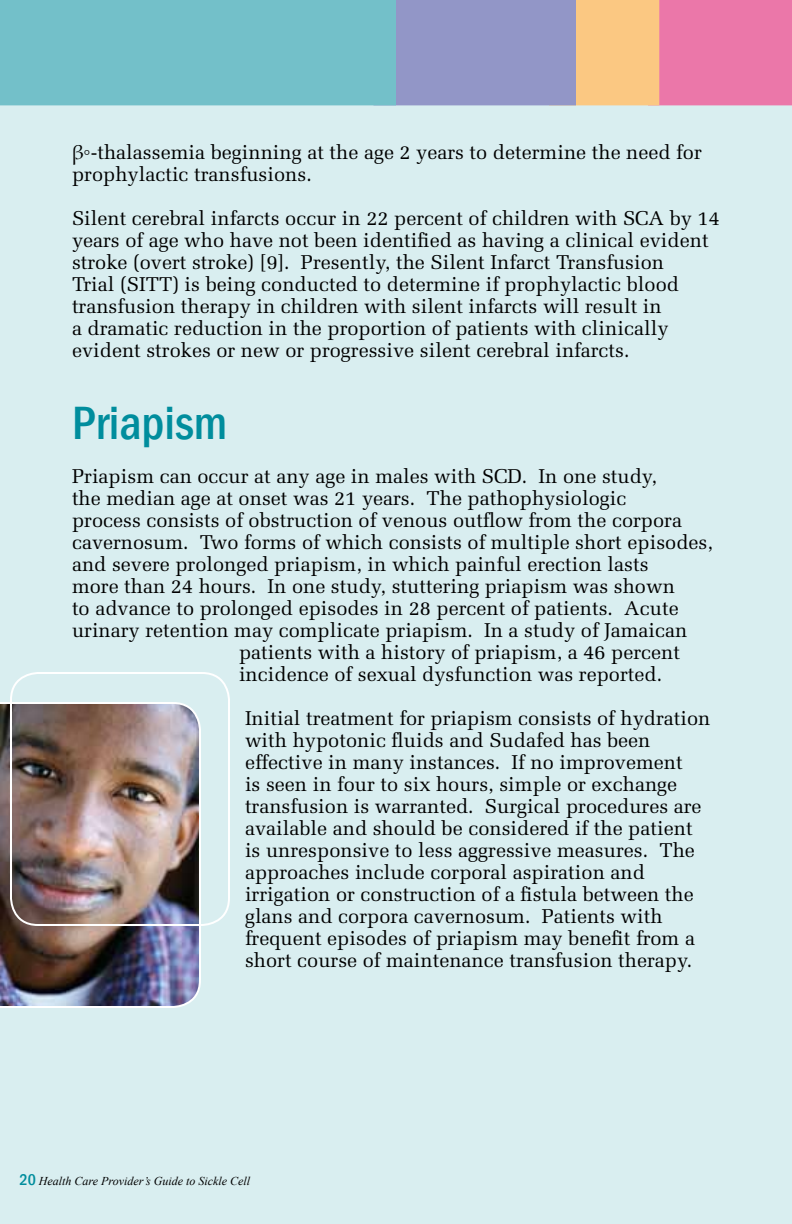
<style>
.page{position:relative;width:792px;height:1224px;background:#fff}
.page>*{position:absolute;margin:0;border:0;box-sizing:border-box;transform-origin:0 0}
.t1{font:500 condensed 48px "Franklin Gothic";color:#008d9d}
.t2{font:20px/22px "Melior LT Std";color:#000}
.t3{font:italic 12px "Times New Roman";color:#000}
.s1{font-family:"Palatino Linotype"}
.s2{font-family:"Franklin Gothic";font-weight:500;font-style:normal;font-stretch:condensed;font-size:16px;color:#008d9d}
</style>
<div class="page">
<div style="left:0;top:105px;width:792px;height:1119px;background:#d9eef0"></div>
<svg style="left:396px;top:0;width:396px;height:105px;background:#c596ae"></svg>
<div style="left:0;top:0;width:396px;height:105px;background:#73c0c9"></div>
<img style="left:0;top:702px;width:201px;height:306px">
<div style="left:10px;top:672px;width:220px;height:254px;border:2px solid #fff;border-radius:27px"></div>
<p class="t2" style="left:72px;top:141px;width:631px"><span class="s1">β◦</span>-thalassemia beginning at the age 2 years to determine the need for prophylactic transfusions.</p>
<p class="t2" style="left:72px;top:207px;width:649px">Silent cerebral infarcts occur in 22 percent of children with SCA by 14 years of age who have not been identified as having a clinical evident stroke (overt stroke) [9]. Presently, the Silent Infarct Transfusion<br>Trial (SITT) is being conducted to determine if prophylactic blood transfusion therapy in children with silent infarcts will result in<br>a dramatic reduction in the proportion of patients with clinically evident strokes or new or progressive silent cerebral infarcts.</p>
<h1 class="t1" style="left:72px;top:391px;width:157px">Priapism</h1>
<p class="t2" style="left:72px;top:465px;width:587px">Priapism can occur at any age in males with SCD. In one study,</p>
<p class="t2" style="left:72px;top:487px;width:556px">the median age at onset was 21 years. The pathophysiologic</p>
<p class="t2" style="left:72px;top:509px;width:612px">process consists of obstruction of venous outflow from the corpora</p>
<p class="t2" style="left:72px;top:531px;width:643px">cavernosum. Two forms of which consists of multiple short episodes,</p>
<p class="t2" style="left:72px;top:553px;width:578px">and severe prolonged priapism, in which painful erection lasts</p>
<p class="t2" style="left:72px;top:575px;width:604px">more than 24 hours. In one study, stuttering priapism was shown</p>
<p class="t2" style="left:72px;top:597px;width:608px">to advance to prolonged episodes in 28 percent of patients. Acute</p>
<p class="t2" style="left:72px;top:619px;width:617px">urinary retention may complicate priapism. In a study of Jamaican</p>
<p class="t2" style="left:239px;top:641px;width:443px">patients with a history of priapism, a 46 percent</p>
<p class="t2" style="left:239px;top:663px;width:425px">incidence of sexual dysfunction was reported.</p>
<p class="t2" style="left:245px;top:707px;width:467px">Initial treatment for priapism consists of hydration with hypotonic fluids and Sudafed has been effective in many instances. If no improvement<br>is seen in four to six hours, simple or exchange transfusion is warranted. Surgical procedures are available and should be considered if the patient is unresponsive to less aggressive measures. The approaches include corporal aspiration and irrigation or construction of a fistula between the glans and corpora cavernosum. Patients with frequent episodes of priapism may benefit from a short course of maintenance transfusion therapy.</p>
<p class="t3" style="left:20px;top:1173px;width:232px"><span class="s2">20</span> Health Care Provider’s Guide to Sickle Cell</p>
</div>
